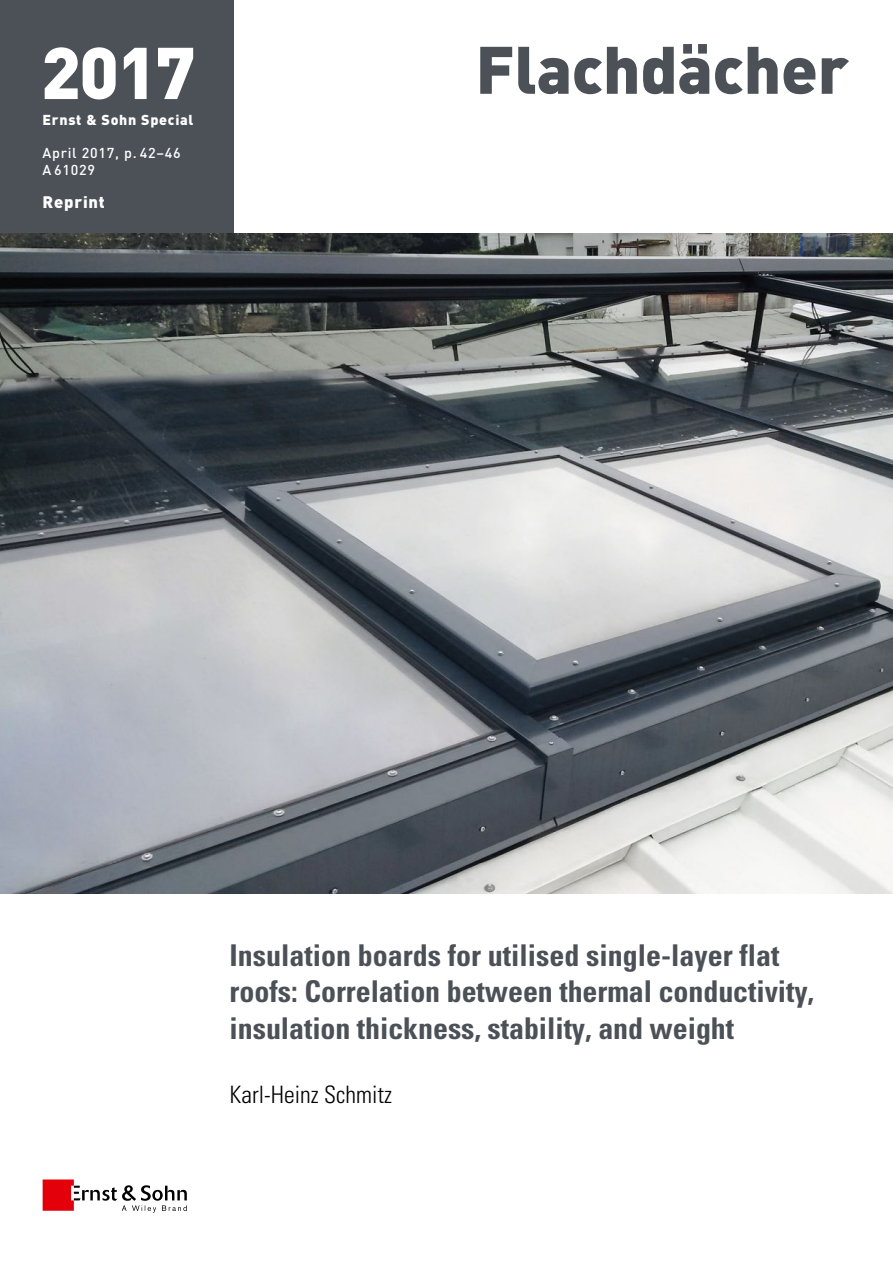
<style>
.page{position:relative;width:893px;height:1263px;background:#fff}
.page>*{position:absolute;margin:0;border:0;box-sizing:border-box;transform-origin:0 0}
.t1{font:900 72px "DINOT";color:#fff}
.t2{font:900 66px "DINOT";letter-spacing:-.005em;color:#4c5158}
.t3{font:700 condensed 30px/36px "Univers LT Std";letter-spacing:-.005em;color:#4c5158}
.t4{font:300 condensed 24px "Univers LT Std";color:#000}
.t5{font:900 16.5px "DINOT";letter-spacing:.05em;color:#fff}
.t6{font:500 14.25px/16.5px "DINOT";letter-spacing:.05em;color:#fff}
.t7{font:900 14.25px "DINOT";letter-spacing:.05em;color:#fff}
</style>
<div class="page">
<svg style="left:43px;top:1179px;width:144px;height:34px"></svg>
<div style="left:0;top:0;width:234px;height:234px;background:#4c5158"></div>
<img style="left:0;top:234px;width:893px;height:659px">
<h1 class="t1" style="left:41px;top:24px;width:156px">2017</h1>
<h2 class="t2" style="left:475px;top:25px;width:375px">Flachdächer</h2>
<p class="t7" style="left:43px;top:111px;width:152px">Ernst &amp; Sohn Special</p>
<p class="t6" style="left:43px;top:144px;width:140px">April 2017, p. 42–46<br>A 61029</p>
<p class="t5" style="left:43px;top:191px;width:64px">Reprint</p>
<p class="t3" style="left:230px;top:938px;width:586px">Insulation boards for utilised single-layer flat roofs: Correlation between thermal conductivity, insulation thickness, stability, and weight</p>
<p class="t4" style="left:230px;top:1080px;width:164px">Karl-Heinz Schmitz</p>
</div>
